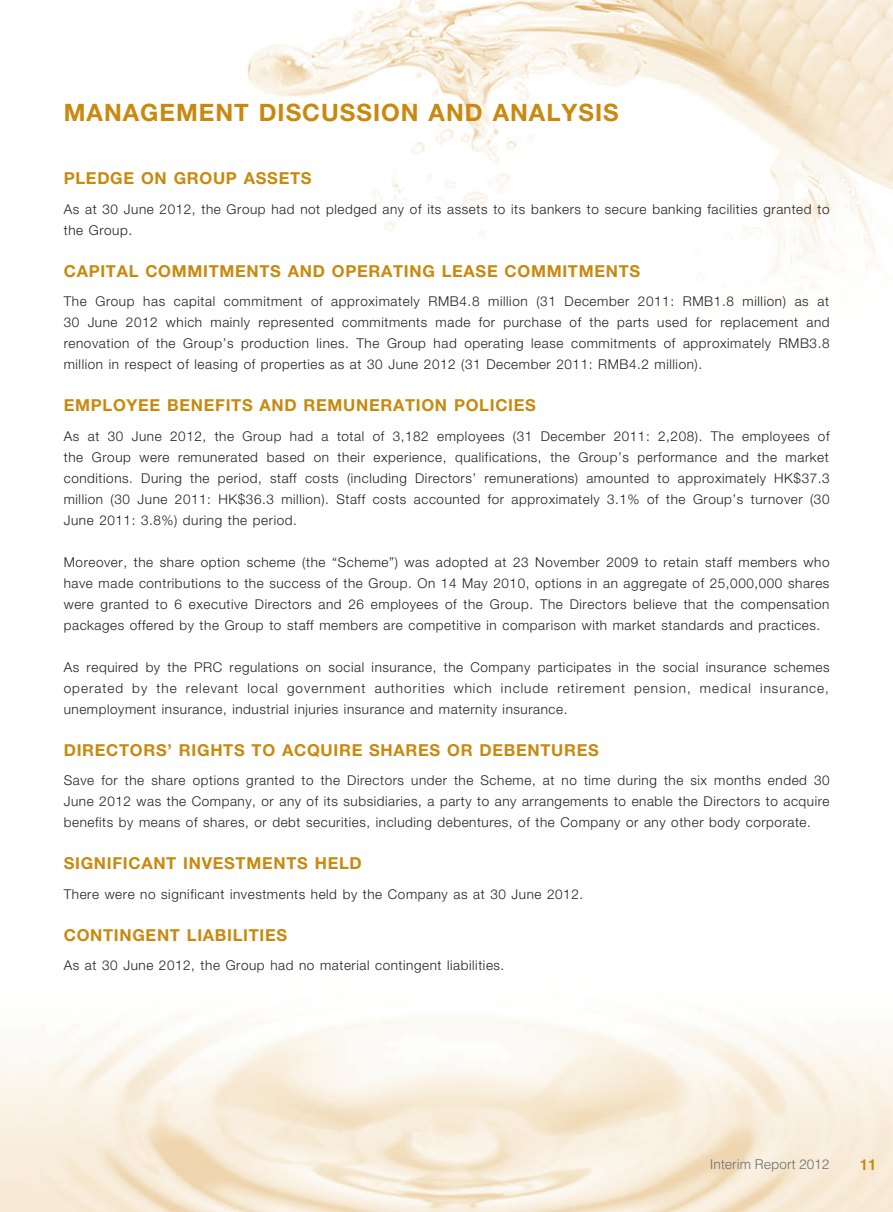
<style>
.page{position:relative;width:893px;height:1212px;background:#fff}
.page>*{position:absolute;margin:0;border:0;box-sizing:border-box;transform-origin:0 0}
.t1{font:700 24px "Helvetica Neue";letter-spacing:.04em;color:#c8890e}
.t2{font:700 16.5px "Helvetica Neue";letter-spacing:.04em;color:#c8890e}
.t3{font:700 15px "Helvetica";color:#c8890e}
.t4{font:300 13.5px/21px "Helvetica Neue";letter-spacing:.04em;color:#231f20;text-align:justify}
.t5{font:300 13.5px "Helvetica";color:#6c6d70}
</style>
<div class="page">
<img style="left:0;top:0;width:893px;height:1212px">
<h1 class="t1" style="left:64px;top:98px;width:557px">MANAGEMENT DISCUSSION AND ANALYSIS</h1>
<p class="t2" style="left:64px;top:168px;width:25px">PLEDGE</p>
<p class="t2" style="left:141px;top:168px;width:13px">ON</p>
<p class="t2" style="left:174px;top:168px;width:27px">GROUP</p>
<p class="t2" style="left:244px;top:168px;width:24px">ASSETS</p>
<p class="t4" style="left:64px;top:198px;width:767px">As at 30 June 2012, the Group had not pledged any of its assets to its bankers to secure banking facilities granted to the Group.</p>
<p class="t2" style="left:64px;top:261px;width:25px">CAPITAL</p>
<p class="t2" style="left:145px;top:261px;width:27px">COMMITMENTS</p>
<p class="t2" style="left:288px;top:261px;width:14px">AND</p>
<p class="t2" style="left:332px;top:261px;width:26px">OPERATING</p>
<p class="t2" style="left:442px;top:261px;width:23px">LEASE</p>
<p class="t2" style="left:505px;top:261px;width:27px">COMMITMENTS</p>
<p class="t4" style="left:64px;top:291px;width:767px">The Group has capital commitment of approximately RMB4.8 million (31 December 2011: RMB1.8 million) as at 30 June 2012 which mainly represented commitments made for purchase of the parts used for replacement and renovation of the Group’s production lines. The Group had operating lease commitments of approximately RMB3.8 million in respect of leasing of properties as at 30 June 2012 (31 December 2011: RMB4.2 million).</p>
<p class="t2" style="left:64px;top:395px;width:25px">EMPLOYEE</p>
<p class="t2" style="left:167px;top:395px;width:24px">BENEFITS</p>
<p class="t2" style="left:260px;top:395px;width:70px">AND REMUNERATION</p>
<p class="t2" style="left:454px;top:395px;width:23px">POLICIES</p>
<p class="t4" style="left:64px;top:425px;width:767px">As at 30 June 2012, the Group had a total of 3,182 employees (31 December 2011: 2,208). The employees of the Group were remunerated based on their experience, qualifications, the Group’s performance and the market conditions. During the period, staff costs (including Directors’ remunerations) amounted to approximately HK$37.3 million (30 June 2011: HK$36.3 million). Staff costs accounted for approximately 3.1% of the Group’s turnover (30<br>June 2011: 3.8%) during the period.</p>
<p class="t4" style="left:64px;top:551px;width:767px">Moreover, the share option scheme (the “Scheme”) was adopted at 23 November 2009 to retain staff members who have made contributions to the success of the Group. On 14 May 2010, options in an aggregate of 25,000,000 shares were granted to 6 executive Directors and 26 employees of the Group. The Directors believe that the compensation packages offered by the Group to staff members are competitive in comparison with market standards and practices.</p>
<p class="t4" style="left:64px;top:656px;width:767px">As required by the PRC regulations on social insurance, the Company participates in the social insurance schemes operated by the relevant local government authorities which include retirement pension, medical insurance, unemployment insurance, industrial injuries insurance and maternity insurance.</p>
<p class="t2" style="left:64px;top:740px;width:25px">DIRECTORS</p>
<p class="t2" style="left:167px;top:740px;width:36px">’ RIGHTS</p>
<p class="t2" style="left:252px;top:740px;width:55px">TO ACQUIRE</p>
<p class="t2" style="left:369px;top:740px;width:25px">SHARES</p>
<p class="t2" style="left:447px;top:740px;width:58px">OR DEBENTURES</p>
<p class="t4" style="left:64px;top:770px;width:767px">Save for the share options granted to the Directors under the Scheme, at no time during the six months ended 30<br>June 2012 was the Company, or any of its subsidiaries, a party to any arrangements to enable the Directors to acquire benefits by means of shares, or debt securities, including debentures, of the Company or any other body corporate.</p>
<p class="t2" style="left:64px;top:853px;width:23px">SIGNIFICANT</p>
<p class="t2" style="left:183px;top:853px;width:19px">INVESTMENTS</p>
<p class="t2" style="left:315px;top:853px;width:25px">HELD</p>
<p class="t4" style="left:64px;top:883px;width:521px">There were no significant investments held by the Company as at 30 June 2012.</p>
<p class="t2" style="left:64px;top:925px;width:26px">CONTINGENT</p>
<p class="t2" style="left:187px;top:925px;width:21px">LIABILITIES</p>
<p class="t4" style="left:64px;top:955px;width:442px">As at 30 June 2012, the Group had no material contingent liabilities.</p>
<p class="t5" style="left:710px;top:1156px;width:121px">Interim Report 2012</p>
<p class="t3" style="left:860px;top:1155px;width:18px">11</p>
</div>
